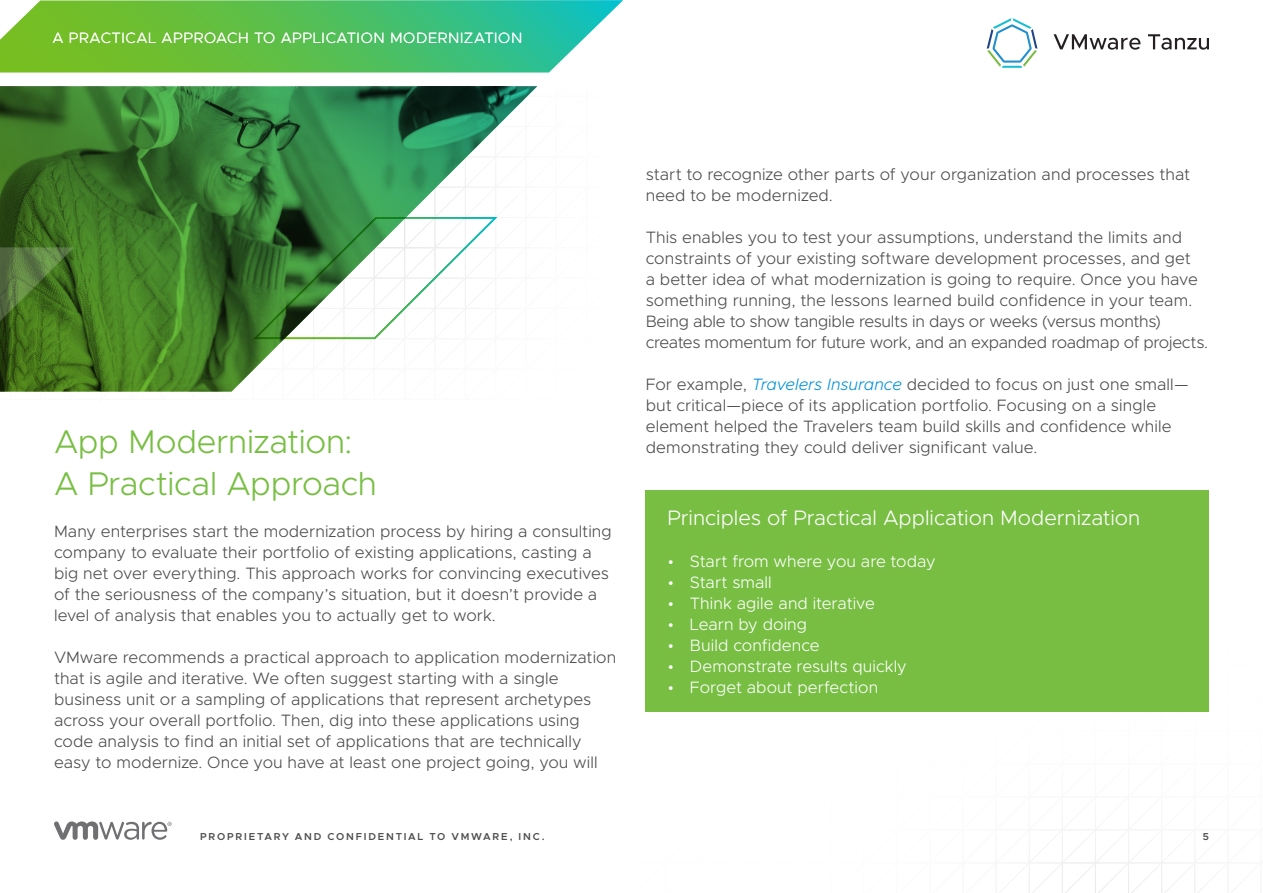
<style>
.page{position:relative;width:1263px;height:893px;background:#fff}
.page>*{position:absolute;margin:0;border:0;box-sizing:border-box;transform-origin:0 0}
.t1{font:300 33px/42px "Metropolis";letter-spacing:-.01em;color:#78be43}
.t2{font:300 21px "Metropolis";color:#fff}
.t3{font:300 16.5px/21px "Metropolis";letter-spacing:.005em;color:#4d4d4f}
.t4{font:300 16.5px "Metropolis";letter-spacing:.005em;color:#fff}
.t5{font:300 15px "Metropolis";letter-spacing:.04em;color:#fff}
.t6{font:600 10.2px "Metropolis";letter-spacing:.175em;color:#4d4d4f}
.s1{font-style:italic;color:#0091da}
</style>
<div class="page">
<svg style="left:0;top:0;width:623px;height:73px;background:#61c467"></svg>
<img style="left:0;top:86px;width:538px;height:306px">
<svg style="left:253px;top:217px;width:244px;height:122px"></svg>
<svg style="left:0;top:247px;width:74px;height:104px;background:#4a7429"></svg>
<svg style="left:54px;top:821px;width:118px;height:19px"></svg>
<div style="left:646px;top:491px;width:563px;height:221px;background:#78be43"></div>
<svg style="left:987px;top:18px;width:50px;height:50px"></svg>
<svg style="left:1053px;top:34px;width:87px;height:16px"></svg>
<svg style="left:1148px;top:34px;width:61px;height:16px"></svg>
<p class="t5" style="left:53px;top:29px;width:471px">A PRACTICAL APPROACH TO APPLICATION MODERNIZATION</p>
<h1 class="t1" style="left:54px;top:421px;width:324px">App Modernization:<br>A Practical Approach</h1>
<p class="t3" style="left:54px;top:521px;width:559px">Many enterprises start the modernization process by hiring a consulting company to evaluate their portfolio of existing applications, casting a big net over everything. This approach works for convincing executives of the seriousness of the company’s situation, but it doesn’t provide a level of analysis that enables you to actually get to work.</p>
<p class="t3" style="left:54px;top:647px;width:564px">VMware recommends a practical approach to application modernization that is agile and iterative. We often suggest starting with a single business unit or a sampling of applications that represent archetypes across your overall portfolio. Then, dig into these applications using code analysis to find an initial set of applications that are technically easy to modernize. Once you have at least one project going, you will</p>
<p class="t3" style="left:646px;top:164px;width:546px">start to recognize other parts of your organization and processes that need to be modernized.</p>
<p class="t3" style="left:646px;top:227px;width:564px">This enables you to test your assumptions, understand the limits and constraints of your existing software development processes, and get<br>a better idea of what modernization is going to require. Once you have something running, the lessons learned build confidence in your team.<br>Being able to show tangible results in days or weeks (versus months) creates momentum for future work, and an expanded roadmap of projects.</p>
<p class="t3" style="left:646px;top:374px;width:544px">For example, <span class="s1">Travelers Insurance</span> decided to focus on just one small— but critical—piece of its application portfolio. Focusing on a single element helped the Travelers team build skills and confidence while demonstrating they could deliver significant value.</p>
<p class="t2" style="left:667px;top:505px;width:474px">Principles of Practical Application Modernization</p>
<p class="t4" style="left:667px;top:551px;width:270px">• Start from where you are today</p>
<p class="t4" style="left:667px;top:572px;width:106px">• Start small</p>
<p class="t4" style="left:667px;top:593px;width:209px">• Think agile and iterative</p>
<p class="t4" style="left:667px;top:614px;width:141px">• Learn by doing</p>
<p class="t4" style="left:667px;top:635px;width:154px">• Build confidence</p>
<p class="t4" style="left:667px;top:656px;width:241px">• Demonstrate results quickly</p>
<p class="t4" style="left:667px;top:677px;width:212px">• Forget about perfection</p>
<p class="t6" style="left:200px;top:830px;width:346px">PROPRIETARY AND CONFIDENTIAL TO VMWARE, INC.</p>
<p class="t6" style="left:1203px;top:830px;width:8px">5</p>
</div>
